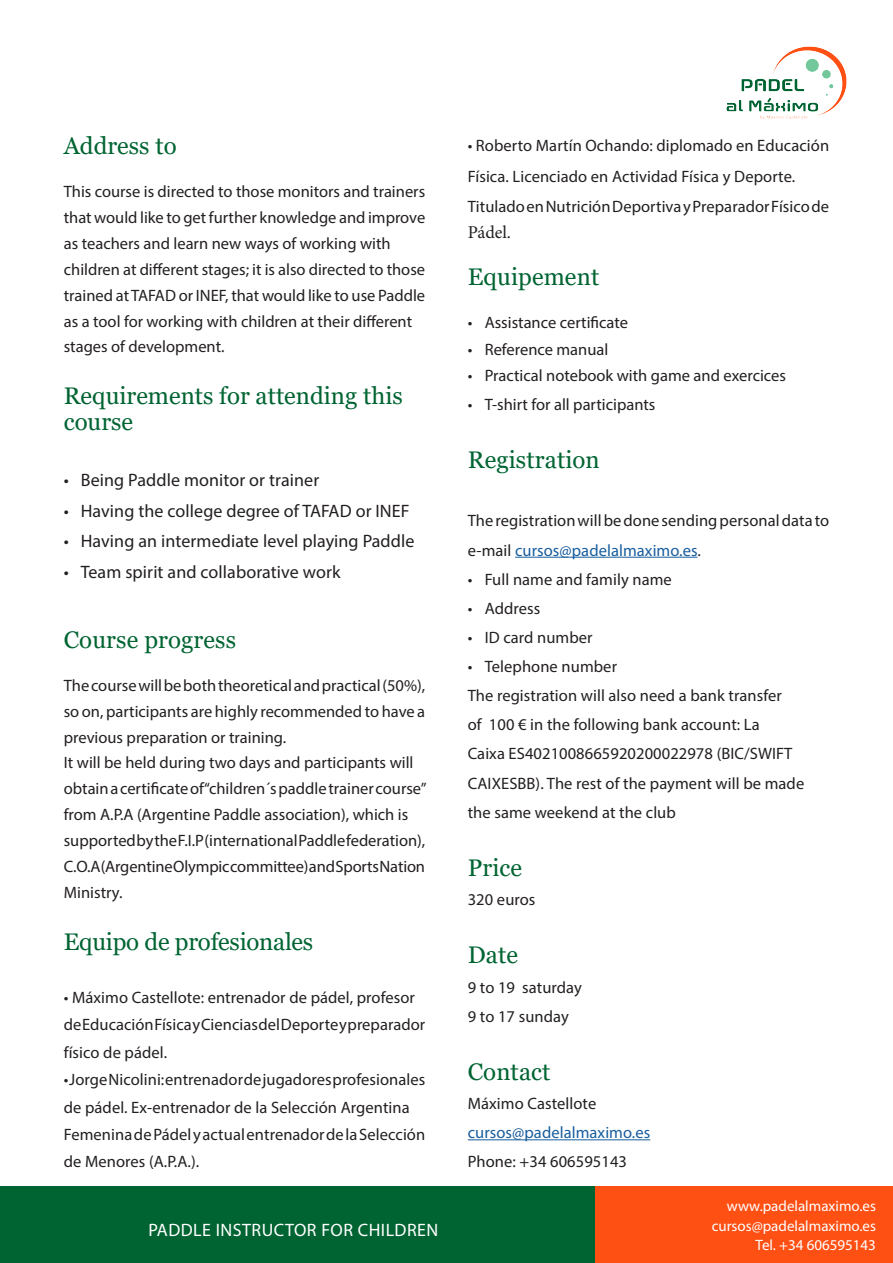
<style>
.page{position:relative;width:893px;height:1263px;background:#fff}
.page>*{position:absolute;margin:0;border:0;box-sizing:border-box;transform-origin:0 0}
.Verde_nivel_1{font:24px/26px "Georgia";color:#006432}
.Título_verde{font:24px "Georgia";letter-spacing:.005em;color:#006432}
.t1{font:18px "Myriad Pro";letter-spacing:.005em;color:#231f20}
.t2{font:18px "Myriad Pro";letter-spacing:.025em;color:#fff}
.t3{font:18px "Minion Pro";color:#231f20}
.Verde_nivel_1-2{font:16.5px/26px "Myriad Pro";color:#231f20}
.Verde_nivel_1-3{font:16.5px "Myriad Pro";letter-spacing:.005em;color:#175d9e}
.t4{font:15px/19.5px "Myriad Pro";color:#fff;text-align:right}
.s1{color:#175d9e}
</style>
<div class="page">
<img style="left:726px;top:46px;width:121px;height:74px">
<div style="left:0;top:1186px;width:595px;height:77px;background:#006432"></div>
<div style="left:595px;top:1186px;width:298px;height:77px;background:#ff5014"></div>
<hr style="left:515px;top:557px;width:182px;height:1px;background:#175d9e">
<hr style="left:468px;top:1139px;width:182px;height:1px;background:#175d9e">
<p class="Título_verde" style="left:64px;top:131px;width:114px">Address to</p>
<p class="Verde_nivel_1-2" style="left:64px;top:178px;width:363px">This course is directed to those monitors and trainers that would like to get further knowledge and improve as teachers and learn new ways of working with children at different stages; it is also directed to those trained at TAFAD or INEF, that would like to use Paddle as a tool for working with children at their different stages of development.</p>
<p class="Verde_nivel_1" style="left:64px;top:383px;width:340px">Requirements for attending this course</p>
<p class="t1" style="left:64px;top:469px;width:257px">• Being Paddle monitor or trainer</p>
<p class="t1" style="left:64px;top:500px;width:347px">• Having the college degree of TAFAD or INEF</p>
<p class="t1" style="left:64px;top:530px;width:352px">• Having an intermediate level playing Paddle</p>
<p class="t1" style="left:64px;top:560px;width:278px">• Team spirit and collaborative work</p>
<p class="Título_verde" style="left:64px;top:625px;width:174px">Course progress</p>
<p class="Verde_nivel_1-2" style="left:64px;top:672px;width:363px;text-align:justify">The course will be both theoretical and practical (50%), so on, participants are highly recommended to have a previous preparation or training.</p>
<p class="Verde_nivel_1-2" style="left:64px;top:750px;width:364px">It will be held during two days and participants will obtain a certificate of “children´s paddle trainer course” from A.P.A (Argentine Paddle association), which is supported by the F.I.P (international Paddle federation), C.O.A (Argentine Olympic committee) and Sports Nation Ministry.</p>
<p class="Verde_nivel_1" style="left:64px;top:929px;width:251px">Equipo de profesionales</p>
<p class="Verde_nivel_1-2" style="left:64px;top:983px;width:363px;line-height:27.5px">• Máximo Castellote: entrenador de pádel, profesor de Educación Física y Ciencias del Deporte y preparador</p>
<p class="Verde_nivel_1-2" style="left:64px;top:1039px;width:105px">físico de pádel.</p>
<p class="Verde_nivel_1-2" style="left:64px;top:1066px;width:363px">• Jorge Nicolini: entrenador de jugadores profesionales</p>
<p class="Verde_nivel_1-2" style="left:64px;top:1094px;width:347px">de pádel. Ex-entrenador de la Selección Argentina</p>
<p class="Verde_nivel_1-2" style="left:64px;top:1121px;width:363px">Femenina de Pádel y actual entrenador de la Selección</p>
<p class="Verde_nivel_1-2" style="left:64px;top:1148px;width:137px">de Menores (A.P.A.).</p>
<p class="t2" style="left:148px;top:1218px;width:291px">PADDLE INSTRUCTOR FOR CHILDREN</p>
<p class="Verde_nivel_1-2" style="left:468px;top:132px;width:363px">• Roberto Martín Ochando: diplomado en Educación</p>
<p class="Verde_nivel_1-2" style="left:468px;top:163px;width:329px">Física. Licenciado en Actividad Física y Deporte.</p>
<p class="Verde_nivel_1-2" style="left:468px;top:194px;width:363px">Titulado en Nutrición Deportiva y Preparador Físico de</p>
<p class="t3" style="left:468px;top:220px;width:45px">Pádel.</p>
<p class="Título_verde" style="left:468px;top:263px;width:133px">Equipement</p>
<p class="Verde_nivel_1-2" style="left:468px;top:310px;width:162px">• Assistance certificate</p>
<p class="Verde_nivel_1-2" style="left:468px;top:336px;width:142px">• Reference manual</p>
<p class="Verde_nivel_1-2" style="left:468px;top:362px;width:320px">• Practical notebook with game and exercices</p>
<p class="Verde_nivel_1-2" style="left:468px;top:391px;width:189px">• T-shirt for all participants</p>
<p class="Verde_nivel_1" style="left:468px;top:447px;width:134px">Registration</p>
<p class="Verde_nivel_1-2" style="left:468px;top:506px;width:363px;line-height:29.1px">The registration will be done sending personal data to e-mail <span class="s1">cursos@padelalmaximo.es</span>.</p>
<p class="Verde_nivel_1-2" style="left:468px;top:566px;width:206px">• Full name and family name</p>
<p class="Verde_nivel_1-2" style="left:468px;top:595px;width:74px">• Address</p>
<p class="Verde_nivel_1-2" style="left:468px;top:624px;width:126px">• ID card number</p>
<p class="Verde_nivel_1-2" style="left:468px;top:653px;width:151px">• Telephone number</p>
<p class="Verde_nivel_1-2" style="left:468px;top:681px;width:338px;line-height:29.1px">The registration will also need a bank transfer<br>of 100 € in the following bank account: La<br>Caixa ES4021008665920200022978 (BIC/SWIFT CAIXESBB). The rest of the payment will be made the same weekend at the club</p>
<p class="Verde_nivel_1" style="left:468px;top:855px;width:56px">Price</p>
<p class="Verde_nivel_1-2" style="left:468px;top:886px;width:69px">320 euros</p>
<p class="Verde_nivel_1" style="left:468px;top:943px;width:52px">Date</p>
<p class="Verde_nivel_1-2" style="left:468px;top:974px;width:116px">9 to 19 saturday</p>
<p class="Verde_nivel_1-2" style="left:468px;top:1003px;width:103px">9 to 17 sunday</p>
<p class="Verde_nivel_1" style="left:468px;top:1059px;width:84px">Contact</p>
<p class="Verde_nivel_1-2" style="left:468px;top:1090px;width:130px">Máximo Castellote</p>
<p class="Verde_nivel_1-3" style="left:468px;top:1122px;width:184px">cursos@padelalmaximo.es</p>
<p class="Verde_nivel_1-2" style="left:468px;top:1148px;width:161px">Phone: +34 606595143</p>
<p class="t4" style="left:712px;top:1196px;width:166px">www.padelalmaximo.es cursos@padelalmaximo.es<br>Tel. +34 606595143</p>
</div>
